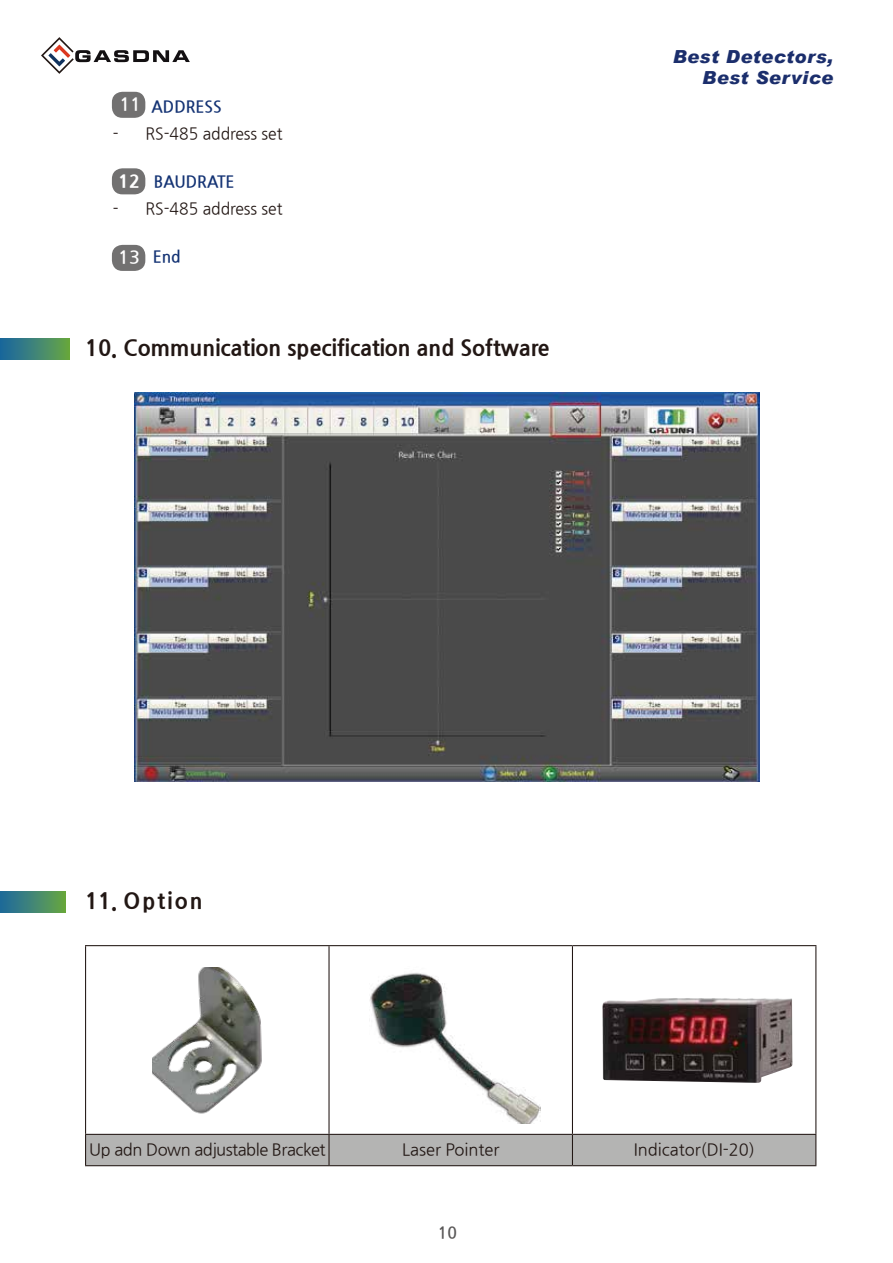
<style>
.page{position:relative;width:893px;height:1263px;background:#fff}
.page>*{position:absolute;margin:0;border:0;box-sizing:border-box;transform-origin:0 0}
.t1{font:800 22.5px "Nanum Gothic";color:#221714;scale:.95 1}
.t2{font:800 22.5px "Nanum Gothic";letter-spacing:.1em;color:#221714;scale:.95 1}
.t3{font:italic 900 18px/21.6px "Arial";letter-spacing:.025em;color:#1b2e6c;text-align:right}
.t4{font:700 18px "Nanum Gothic";color:#fff}
.t5{font:800 18px "Nanum Gothic";color:#fff}
.t6{font:16.5px "Nanum Gothic";color:#221714;scale:.95 1}
.t7{font:16.5px "Nanum Gothic";color:#221714}
.t8{font:16.5px "Nanum Gothic";letter-spacing:-.03em;color:#221714}
.t9{font:700 16.5px "Nanum Gothic";color:#143374;scale:.95 1}
.t10{font:700 16.5px "Nanum Gothic";color:#595757;scale:.95 1}
</style>
<div class="page">
<svg style="left:41px;top:37px;width:149px;height:37px"></svg>
<div style="left:112px;top:92px;width:33px;height:26px;background:#727171;border-radius:10px"></div>
<div style="left:112px;top:168px;width:33px;height:26px;background:#727171;border-radius:10px"></div>
<div style="left:0;top:339px;width:70px;height:21px;background:linear-gradient(to right,#1865a4,#67a545)"></div>
<img style="left:134px;top:393px;width:625px;height:388px">
<div style="left:112px;top:245px;width:33px;height:26px;background:#727171;border-radius:10px"></div>
<div style="left:0;top:891px;width:66px;height:21px;background:linear-gradient(to right,#1d68a0,#67a544)"></div>
<div style="left:86px;top:1135px;width:729px;height:30px;background:#b4b4b3"></div>
<hr style="left:85px;top:945px;width:244px;height:1px;background:#221714">
<hr style="left:85px;top:946px;width:1px;height:188px;background:#221714">
<hr style="left:329px;top:945px;width:243px;height:1px;background:#221714">
<hr style="left:328px;top:946px;width:2px;height:188px;background:#221714">
<hr style="left:572px;top:945px;width:244px;height:1px;background:#221714">
<hr style="left:572px;top:946px;width:1px;height:188px;background:#221714">
<hr style="left:815px;top:946px;width:1px;height:188px;background:#221714">
<hr style="left:85px;top:1134px;width:244px;height:1px;background:#221714">
<hr style="left:85px;top:1135px;width:1px;height:30px;background:#221714">
<hr style="left:329px;top:1134px;width:243px;height:1px;background:#221714">
<hr style="left:328px;top:1135px;width:2px;height:30px;background:#221714">
<hr style="left:572px;top:1134px;width:244px;height:1px;background:#221714">
<hr style="left:572px;top:1135px;width:1px;height:30px;background:#221714">
<hr style="left:815px;top:1135px;width:1px;height:30px;background:#221714">
<hr style="left:85px;top:1165px;width:244px;height:1px;background:#221714">
<hr style="left:329px;top:1165px;width:243px;height:1px;background:#221714">
<hr style="left:572px;top:1165px;width:244px;height:1px;background:#221714">
<img style="left:152px;top:967px;width:110px;height:147px">
<img style="left:602px;top:998px;width:190px;height:85px">
<img style="left:370px;top:973px;width:170px;height:151px">
<p class="t4" style="left:119px;top:96px;width:23px">11</p>
<p class="t9" style="left:152px;top:98px;width:75px">ADDRESS</p>
<p class="t6" style="left:113px;top:125px;width:180px">- RS-485 address set</p>
<p class="t9" style="left:154px;top:173px;width:86px">BAUDRATE</p>
<p class="t6" style="left:113px;top:200px;width:180px">- RS-485 address set</p>
<p class="t9" style="left:153px;top:248px;width:31px">End</p>
<p class="t5" style="left:118px;top:171px;width:23px">12</p>
<p class="t4" style="left:118px;top:249px;width:23px">13</p>
<p class="t1" style="left:85px;top:335px;width:490px">10. Communication specification and Software</p>
<p class="t3" style="left:673px;top:45px;width:162px">Best Detectors,<br>Best Service</p>
<p class="t2" style="left:85px;top:888px;width:125px">11. Option</p>
<p class="t8" style="left:89px;top:1142px;width:238px">Up adn Down adjustable Bracket</p>
<p class="t7" style="left:402px;top:1142px;width:99px">Laser Pointer</p>
<p class="t7" style="left:634px;top:1142px;width:122px">Indicator(DI-20)</p>
<p class="t10" style="left:438px;top:1225px;width:21px">10</p>
</div>
